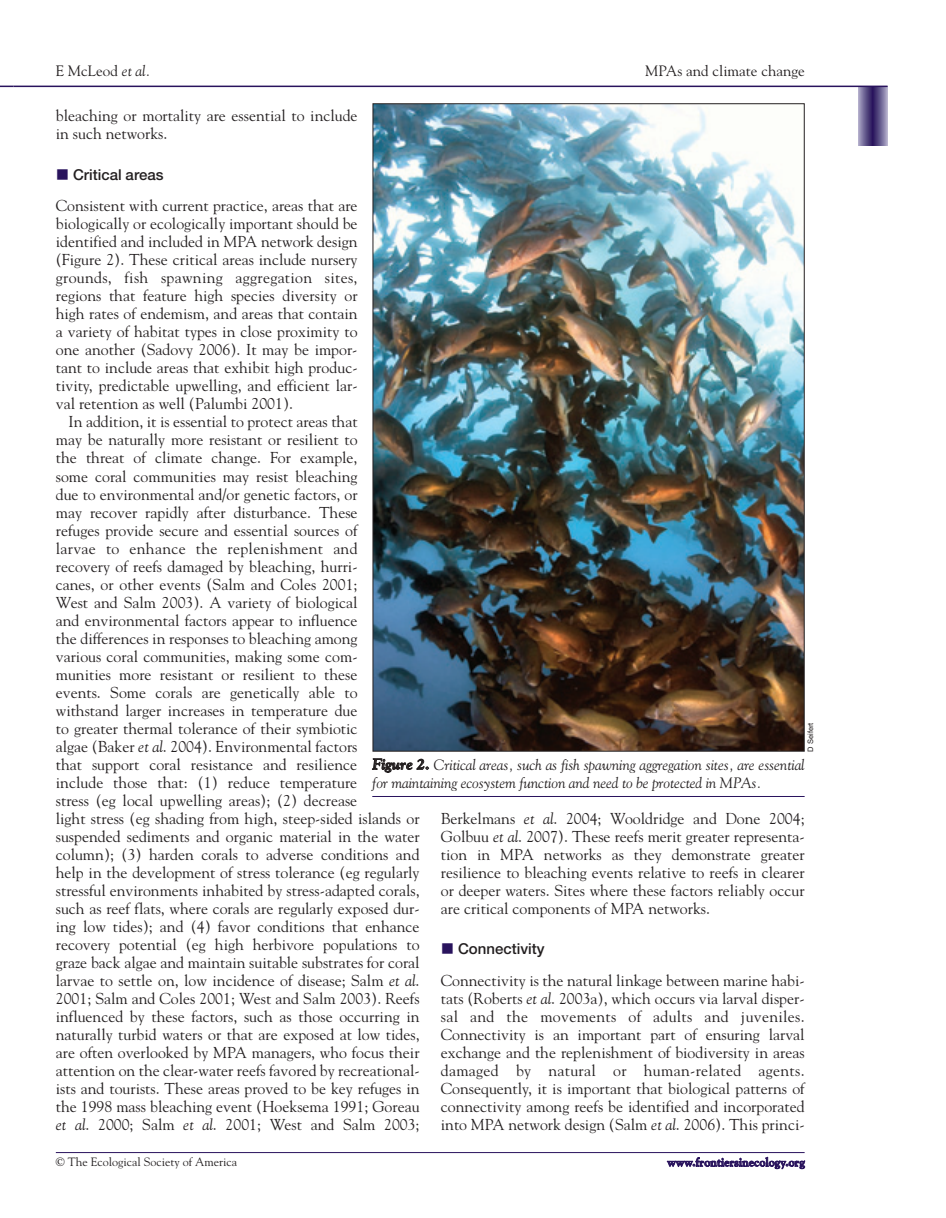
<style>
.page{position:relative;width:946px;height:1218px;background:#fff}
.page>*{position:absolute;margin:0;border:0;box-sizing:border-box;transform-origin:0 0}
.t1{font:15.75px/18px "Goudy";color:#231f20;text-align:justify}
.t2{font:italic 15px/18px "Goudy";letter-spacing:-.005em;color:#231f20}
.t3{font:15px "Goudy";color:#231f20}
.t4{font:500 15px "Helvetica Neue";color:#231f20}
.t5{font:12px "Goudy";color:#231f20}
.t6{font:700 12px "Goudy";color:#29135d}
.t7{font:7.5px "Helvetica";color:#231f20}
.s1{font-style:italic}
.s2{font-weight:700}
</style>
<div class="page">
<svg style="left:0;top:86px;width:13px;height:1px"></svg>
<div style="left:858px;top:86px;width:29px;height:60px;background:#ada8c6"></div>
<div style="left:859px;top:86px;width:27px;height:60px;background:#a099bc"></div>
<div style="left:860px;top:86px;width:25px;height:60px;background:#938bb2"></div>
<div style="left:860px;top:86px;width:24px;height:60px;background:#958fb4"></div>
<div style="left:861px;top:86px;width:23px;height:60px;background:#877fa9"></div>
<div style="left:862px;top:86px;width:21px;height:60px;background:#7c74a1"></div>
<div style="left:863px;top:86px;width:19px;height:60px;background:#716998"></div>
<div style="left:864px;top:86px;width:17px;height:60px;background:#675d8f"></div>
<div style="left:865px;top:86px;width:15px;height:60px;background:#5d5488"></div>
<div style="left:866px;top:86px;width:13px;height:60px;background:#554a80"></div>
<div style="left:867px;top:86px;width:11px;height:60px;background:#4d3f79"></div>
<div style="left:868px;top:86px;width:9px;height:60px;background:#453672"></div>
<div style="left:869px;top:86px;width:7px;height:60px;background:#3d2d6c"></div>
<div style="left:870px;top:86px;width:5px;height:60px;background:#2d1860"></div>
<hr style="left:872px;top:86px;width:1px;height:60px;background:#29135d">
<hr style="left:13px;top:86px;width:874px;height:1px;background:#29135d">
<hr style="left:56px;top:1152px;width:748px;height:1px;background:#29135d">
<hr style="left:372px;top:796px;width:432px;height:1px;background:#29135d">
<img style="left:374px;top:105px;width:428px;height:644px">
<p class="t3" style="left:56px;top:61px;width:96px">E McLeod <span class="s1">et al.</span></p>
<p class="t3" style="left:645px;top:61px;width:161px">MPAs and climate change</p>
<p class="t1" style="left:56px;top:106px;width:303px">bleaching or mortality are essential to include in such networks.</p>
<p class="t4" style="left:73px;top:166px;width:92px">Critical areas</p>
<p class="t1" style="left:56px;top:196px;width:303px">Consistent with current practice, areas that are biologically or ecologically important should be identified and included in MPA network design (Figure 2). These critical areas include nursery grounds, fish spawning aggregation sites, regions that feature high species diversity or high rates of endemism, and areas that contain a variety of habitat types in close proximity to one another (Sadovy 2006). It may be impor&shy;tant to include areas that exhibit high produc&shy;tivity, predictable upwelling, and efficient lar&shy;val retention as well (Palumbi 2001).</p>
<p class="t1" style="left:56px;top:412px;width:365px;text-align:left;text-indent:13px">In addition, it is essential to protect areas that<br>may be naturally more resistant or resilient to<br>the threat of climate change. For example,<br>some coral communities may resist bleaching<br>due to environmental and/or genetic factors, or<br>may recover rapidly after disturbance. These<br>refuges provide secure and essential sources of<br>larvae to enhance the replenishment and<br>recovery of reefs damaged by bleaching, hurri-<br>canes, or other events (Salm and Coles 2001;<br>West and Salm 2003). A variety of biological<br>and environmental factors appear to influence<br>the differences in responses to bleaching among<br>various coral communities, making some com-<br>munities more resistant or resilient to these<br>events. Some corals are genetically able to withstand larger increases in temperature due<br>to greater thermal tolerance of their symbiotic<br>algae (Baker <span class="s1">et al</span>. 2004). Environmental factors<br>that support coral resistance and resilience<br>include those that: (1) reduce temperature<br>stress (eg local upwelling areas); (2) decrease<br>light stress (eg shading from high, steep-sided islands or suspended sediments and organic material in the water column); (3) harden corals to adverse conditions and help in the development of stress tolerance (eg regularly stressful environments inhabited by stress-adapted corals, such as reef flats, where corals are regularly exposed dur&shy;ing low tides); and (4) favor conditions that enhance recovery potential (eg high herbivore populations to graze back algae and maintain suitable substrates for coral larvae to settle on, low incidence of disease; Salm <span class="s1">et al</span>.<br>2001; Salm and Coles 2001; West and Salm 2003). Reefs influenced by these factors, such as those occurring in naturally turbid waters or that are exposed at low tides, are often overlooked by MPA managers, who focus their attention on the clear-water reefs favored by recreational&shy;ists and tourists. These areas proved to be key refuges in the 1998 mass bleaching event (Hoeksema 1991; Goreau <span class="s1">et al</span>. 2000; Salm <span class="s1">et al</span>. 2001; West and Salm 2003;</p>
<p class="t7" style="left:806px;top:751px;width:31px;rotate:-90deg">D Seifert</p>
<p class="t2" style="left:372px;top:755px;width:434px"><span class="s2">Figure 2.</span> Critical areas, such as fish spawning aggregation sites, are essential for maintaining ecosystem function and need to be protected in MPAs.</p>
<p class="t1" style="left:441px;top:808px;width:365px">Berkelmans <span class="s1">et al</span>. 2004; Wooldridge and Done 2004; Golbuu <span class="s1">et al</span>. 2007). These reefs merit greater representa&shy;tion in MPA networks as they demonstrate greater resilience to bleaching events relative to reefs in clearer or deeper waters. Sites where these factors reliably occur are critical components of MPA networks.</p>
<p class="t4" style="left:458px;top:940px;width:88px">Connectivity</p>
<p class="t1" style="left:441px;top:970px;width:365px">Connectivity is the natural linkage between marine habi&shy;tats (Roberts <span class="s1">et al</span>. 2003a), which occurs via larval disper&shy;sal and the movements of adults and juveniles.<br>Connectivity is an important part of ensuring larval exchange and the replenishment of biodiversity in areas damaged by natural or human-related agents.<br>Consequently, it is important that biological patterns of connectivity among reefs be identified and incorporated into MPA network design (Salm <span class="s1">et al</span>. 2006). This princi-</p>
<p class="t5" style="left:56px;top:1154px;width:183px">© The Ecological Society of America</p>
<p class="t6" style="left:667px;top:1154px;width:139px">www.frontiersinecology.org</p>
</div>
